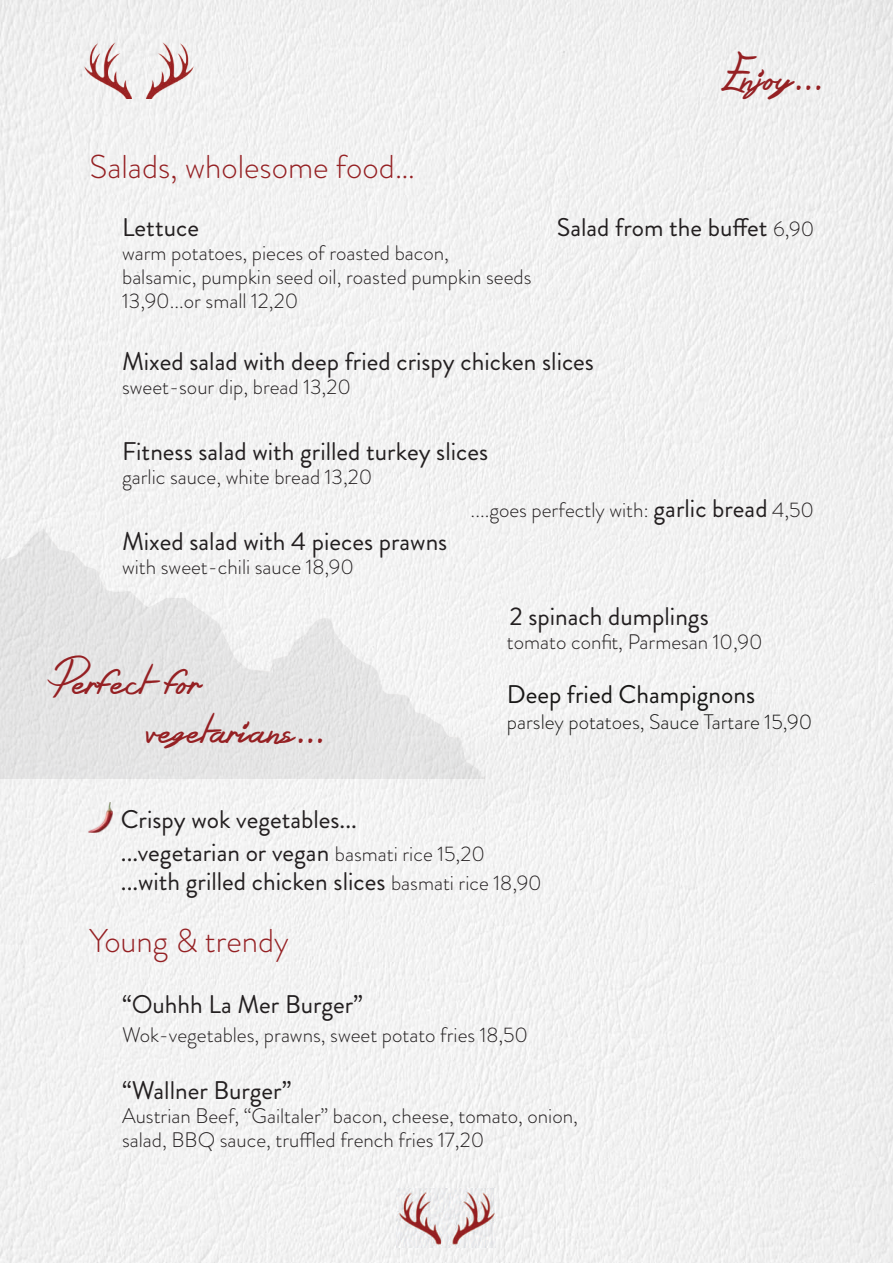
<style>
.page{position:relative;width:893px;height:1263px;background:#f1f1f1}
.page>*{position:absolute;margin:0;border:0;box-sizing:border-box;transform-origin:0 0}
.t1{font:36px/49.5px "Silent Reaction";color:#952023}
.t2{font:300 33px "Brandon Grotesque";color:#952023}
.t3{font:25.5px/33px "Brandon Grotesque";color:#231f20}
.t4{font:25.5px "Brandon Grotesque";color:#181716}
.t5{font:300 21px/24px "Brandon Grotesque";color:#231f20}
.t6{font:300 21px "Brandon Grotesque";color:#181716}
.s1{font-weight:300;font-size:21px}
.s2{font-weight:400;font-size:25.5px}
</style>
<div class="page">
<img style="left:0;top:472px;width:484px;height:307px">
<img style="left:85px;top:42px;width:109px;height:56px">
<img style="left:88px;top:803px;width:24px;height:29px">
<img style="left:397px;top:1188px;width:99px;height:60px">
<h2 class="t2" style="left:89px;top:144px;width:327px">Salads, wholesome food…</h2>
<h1 class="t1" style="left:721px;top:53px;width:103px">Enjoy...</h1>
<p class="t3" style="left:557px;top:211px;width:259px">Salad from the buffet <span class="s1">6,90</span></p>
<p class="t3" style="left:122px;top:211px;width:78px">Lettuce</p>
<p class="t5" style="left:122px;top:241px;width:411px">warm potatoes, pieces of roasted bacon,<br>balsamic, pumpkin seed oil, roasted pumpkin seeds<br>13,90...or small 12,20</p>
<p class="t3" style="left:122px;top:345px;width:473px">Mixed salad with deep fried crispy chicken slices</p>
<p class="t5" style="left:122px;top:374px;width:230px">sweet-sour dip, bread 13,20</p>
<p class="t3" style="left:122px;top:435px;width:367px">Fitness salad with grilled turkey slices</p>
<p class="t5" style="left:122px;top:464px;width:252px">garlic sauce, white bread 13,20</p>
<p class="t3" style="left:122px;top:525px;width:327px">Mixed salad with 4 pieces prawns</p>
<p class="t5" style="left:122px;top:554px;width:233px">with sweet-chili sauce 18,90</p>
<h1 class="t1" style="left:146px;top:658px;width:180px;text-indent:-99px">Perfect for vegetarians...</h1>
<p class="t5" style="left:471px;top:498px;width:345px">....goes perfectly with: <span class="s2">garlic bread</span> 4,50</p>
<p class="t3" style="left:510px;top:600px;width:201px">2 spinach dumplings</p>
<p class="t5" style="left:507px;top:630px;width:257px">tomato confit, Parmesan 10,90</p>
<p class="t4" style="left:507px;top:677px;width:250px">Deep fried Champignons</p>
<p class="t6" style="left:507px;top:707px;width:307px">parsley potatoes, Sauce Tartare 15,90</p>
<p class="t3" style="left:121px;top:803px;width:366px">Crispy wok vegetables...<br>...vegetarian or vegan <span class="s1">basmati rice 15,20</span></p>
<p class="t3" style="left:121px;top:865px;width:422px">...with grilled chicken slices <span class="s1">basmati rice 18,90</span></p>
<h2 class="t2" style="left:89px;top:918px;width:201px">Young &amp; trendy</h2>
<p class="t3" style="left:122px;top:988px;width:242px">“Ouhhh La Mer Burger”</p>
<p class="t5" style="left:122px;top:1022px;width:408px">Wok-vegetables, prawns, sweet potato fries 18,50</p>
<p class="t3" style="left:122px;top:1074px;width:171px">“Wallner Burger”</p>
<p class="t5" style="left:122px;top:1103px;width:457px">Austrian Beef, “Gailtaler” bacon, cheese, tomato, onion, salad, BBQ sauce, truffled french fries 17,20</p>
</div>
